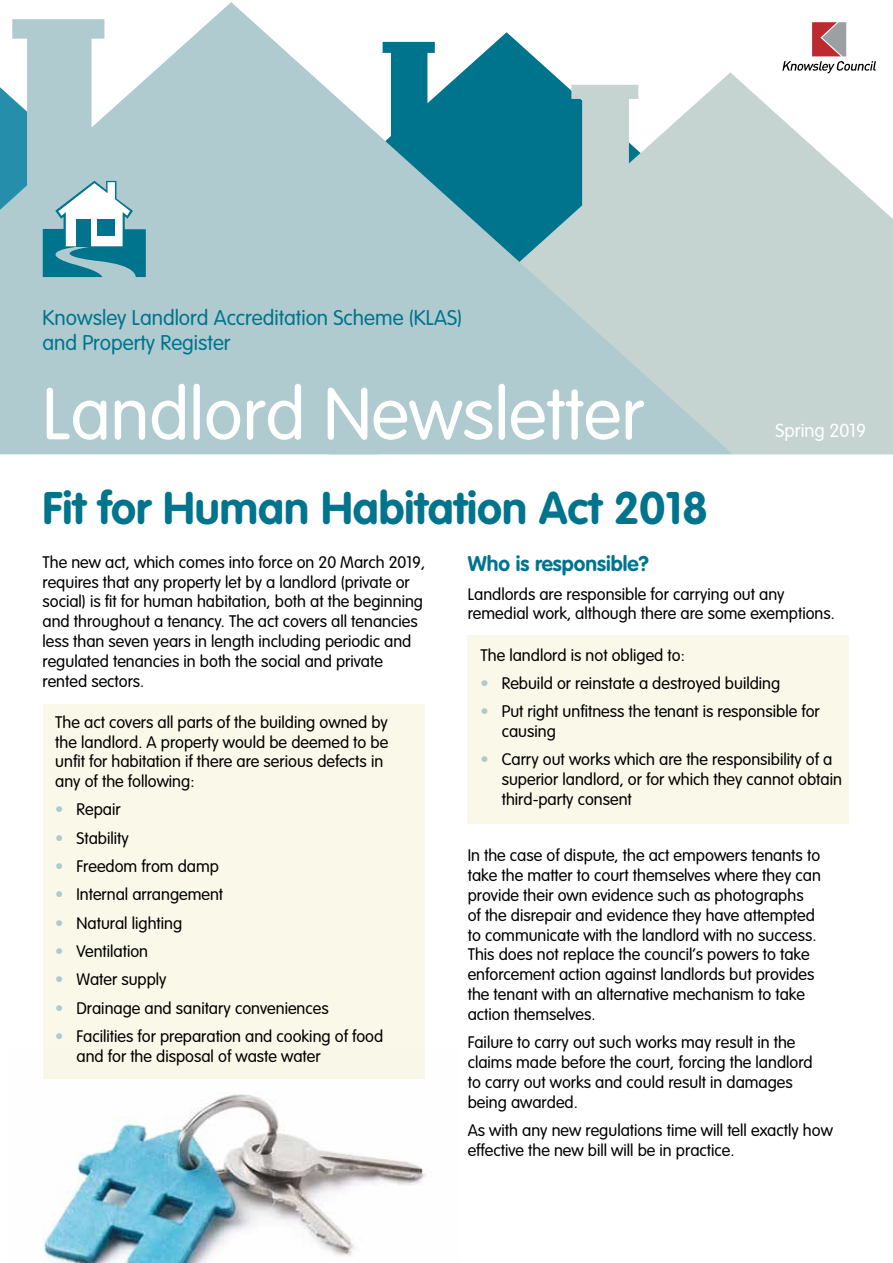
<style>
.page{position:relative;width:893px;height:1263px;background:#fff}
.page>*{position:absolute;margin:0;border:0;box-sizing:border-box;transform-origin:0 0}
.t1{font:300 72px "VAG Rounded";color:#fff}
.t2{font:700 45px "VAG Rounded";color:#00748d}
.t3{font:300 21px/25.2px "VAG Rounded";color:#00748d}
.t4{font:700 21px "VAG Rounded";color:#00748d}
.t5{font:300 18.6px "VAG Rounded";color:#fff}
.t6{font:300 16.5px/19.8px "VAG Rounded";color:#000}
.s1{color:#afcad0}
</style>
<div class="page">
<svg style="left:733px;top:73px;width:160px;height:381px;fill:#c5d3d1"></svg>
<svg style="left:1px;top:2px;width:732px;height:452px;fill:#afcbd0"></svg>
<svg style="left:782px;top:22px;width:94px;height:51px"></svg>
<svg style="left:32px;top:181px;width:114px;height:96px"></svg>
<div style="left:77px;top:219px;width:14px;height:28px;background:#00748d"></div>
<div style="left:97px;top:219px;width:18px;height:16px;background:#00748d"></div>
<img style="left:43px;top:1048px;width:383px;height:215px">
<div style="left:468px;top:635px;width:381px;height:189px;background:#f9f8e9"></div>
<div style="left:43px;top:704px;width:381px;height:375px;background:#f9f8e9"></div>
<img style="left:0;top:0;width:1px;height:1263px">
<p class="t3" style="left:43px;top:305px;width:421px">Knowsley Landlord Accreditation Scheme (KLAS) and Property Register</p>
<h1 class="t1" style="left:43px;top:373px;width:603px">Landlord Newsletter</h1>
<p class="t5" style="left:776px;top:420px;width:92px">Spring 2019</p>
<h2 class="t2" style="left:43px;top:482px;width:667px">Fit for Human Habitation Act 2018</h2>
<p class="t6" style="left:43px;top:552px;width:384px">The new act, which comes into force on 20 March 2019, requires that any property let by a landlord (private or social) is fit for human habitation, both at the beginning and throughout a tenancy. The act covers all tenancies less than seven years in length including periodic and regulated tenancies in both the social and private rented sectors.</p>
<p class="t6" style="left:55px;top:712px;width:335px">The act covers all parts of the building owned by the landlord. A property would be deemed to be unfit for habitation if there are serious defects in any of the following:</p>
<p class="t6" style="left:55px;top:800px;width:67px"><span class="s1">•</span> Repair</p>
<p class="t6" style="left:55px;top:828px;width:75px"><span class="s1">•</span> Stability</p>
<p class="t6" style="left:55px;top:856px;width:165px"><span class="s1">•</span> Freedom from damp</p>
<p class="t6" style="left:55px;top:885px;width:169px"><span class="s1">•</span> Internal arrangement</p>
<p class="t6" style="left:55px;top:913px;width:128px"><span class="s1">•</span> Natural lighting</p>
<p class="t6" style="left:55px;top:941px;width:94px"><span class="s1">•</span> Ventilation</p>
<p class="t6" style="left:55px;top:969px;width:113px"><span class="s1">•</span> Water supply</p>
<p class="t6" style="left:55px;top:998px;width:275px"><span class="s1">•</span> Drainage and sanitary conveniences</p>
<p class="t6" style="left:77px;top:1026px;width:308px;text-indent:-21px"><span class="s1">•</span> Facilities for preparation and cooking of food and for the disposal of waste water</p>
<p class="t4" style="left:468px;top:552px;width:183px">Who is responsible?</p>
<p class="t6" style="left:468px;top:584px;width:369px">Landlords are responsible for carrying out any remedial work, although there are some exemptions.</p>
<p class="t6" style="left:480px;top:645px;width:206px">The landlord is not obliged to:</p>
<p class="t6" style="left:480px;top:673px;width:301px"><span class="s1">•</span> Rebuild or reinstate a destroyed building</p>
<p class="t6" style="left:502px;top:701px;width:320px;text-indent:-21px"><span class="s1">•</span> Put right unfitness the tenant is responsible for causing</p>
<p class="t6" style="left:502px;top:749px;width:342px;text-indent:-21px"><span class="s1">•</span> Carry out works which are the responsibility of a superior landlord, or for which they cannot obtain third-party consent</p>
<p class="t6" style="left:468px;top:846px;width:355px">In the case of dispute, the act empowers tenants to take the matter to court themselves where they can provide their own evidence such as photographs of the disrepair and evidence they have attempted to communicate with the landlord with no success.<br>This does not replace the council‘s powers to take enforcement action against landlords but provides the tenant with an alternative mechanism to take action themselves.</p>
<p class="t6" style="left:468px;top:1032px;width:347px">Failure to carry out such works may result in the claims made before the court, forcing the landlord to carry out works and could result in damages being awarded.</p>
<p class="t6" style="left:468px;top:1120px;width:367px">As with any new regulations time will tell exactly how effective the new bill will be in practice.</p>
</div>
